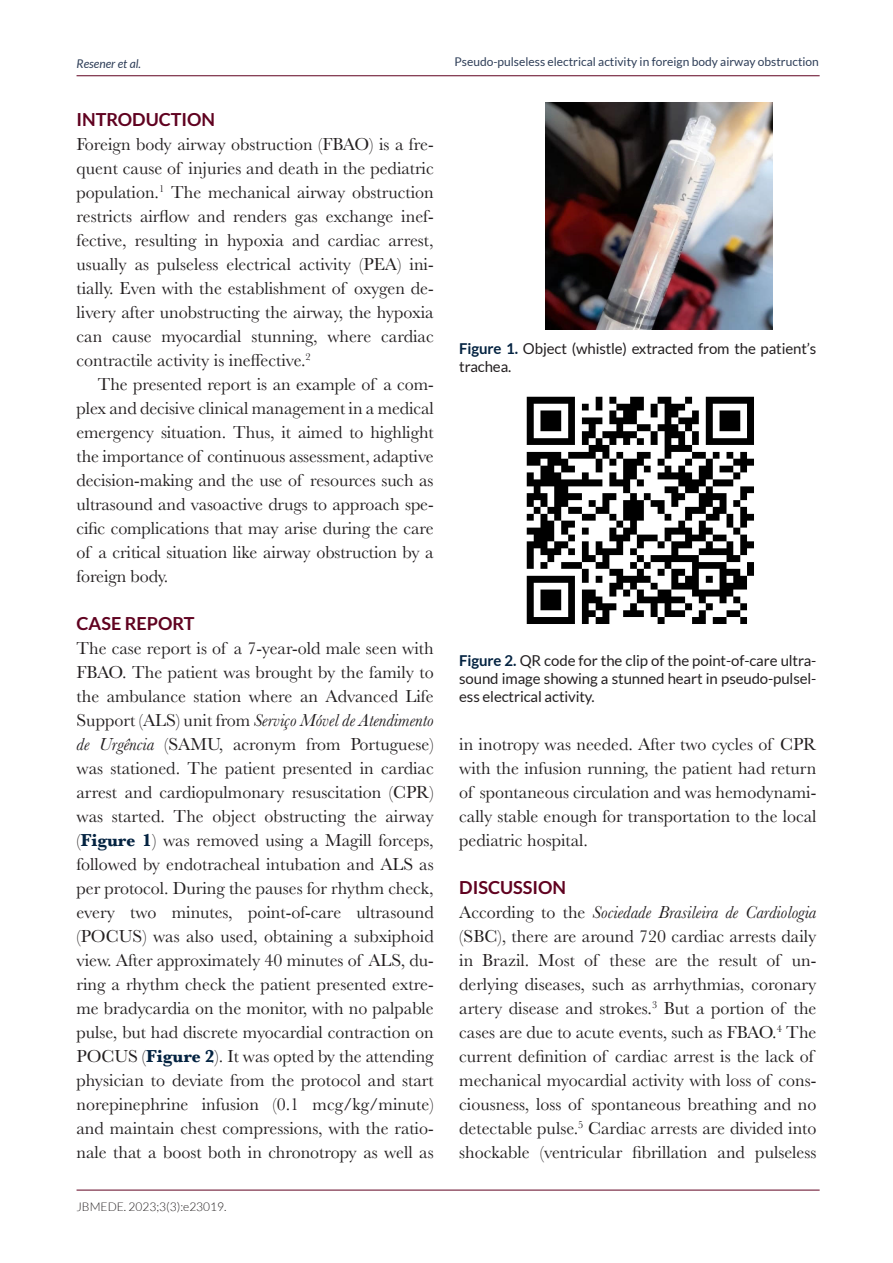
<style>
.page{position:relative;width:893px;height:1263px;background:#fff}
.page>*{position:absolute;margin:0;border:0;box-sizing:border-box;transform-origin:0 0}
.Paragrafo_1{font:18px/24px "Baskerville";color:#231f20;text-align:justify}
.Corpo_do_texto{font:18px/24px "Baskerville";letter-spacing:-.005em;color:#231f20;text-align:justify}
.Peso_1{font:700 18px "Lato";color:#600220}
.Tabela_titulo{font:15px/18px "Lato";letter-spacing:-.01em;color:#231f20;text-align:justify}
.t1{font:12px "Lato";color:#2e3e58}
.t2{font:300 12px "Lato";color:#231f20}
.t3{font:italic 12px "Lato";color:#2e3e58}
.s1{font-style:italic}
.s2{font-weight:700;color:#042341}
</style>
<div class="page">
<hr style="left:77px;top:75px;width:743px;height:1px;background:#600220">
<hr style="left:77px;top:1190px;width:743px;height:1px;background:#600220">
<img style="left:545px;top:102px;width:228px;height:228px">
<img style="left:526px;top:396px;width:228px;height:228px">
<p class="t3" style="left:77px;top:57px;width:66px">Resener et al.</p>
<p class="t1" style="left:454px;top:55px;width:366px">Pseudo-pulseless electrical activity in foreign body airway obstruction</p>
<p class="Peso_1" style="left:77px;top:109px;width:140px">INTRODUCTION</p>
<p class="Paragrafo_1" style="left:77px;top:132px;width:359px">Foreign body airway obstruction (FBAO) is a fre&shy;quent cause of injuries and death in the pediatric population.<sup>1</sup> The mechanical airway obstruction restricts airflow and renders gas exchange inef&shy;fective, resulting in hypoxia and cardiac arrest, usually as pulseless electrical activity (PEA) ini&shy;tially. Even with the establishment of oxygen de&shy;livery after unobstructing the airway, the hypoxia can cause myocardial stunning, where cardiac contractile activity is ineffective.<sup>2</sup></p>
<p class="Corpo_do_texto" style="left:77px;top:372px;width:359px;text-indent:21px">The presented report is an example of a com&shy;plex and decisive clinical management in a medical emergency situation. Thus, it aimed to highlight the importance of continuous assessment, adaptive decision-making and the use of resources such as ultrasound and vasoactive drugs to approach spe&shy;cific complications that may arise during the care of a critical situation like airway obstruction by a foreign body.</p>
<p class="Peso_1" style="left:77px;top:613px;width:120px">CASE REPORT</p>
<p class="Paragrafo_1" style="left:77px;top:636px;width:359px">The case report is of a 7-year-old male seen with FBAO. The patient was brought by the family to the ambulance station where an Advanced Life Support (ALS) unit from <span class="s1">Serviço Móvel de Atendimento de Urgência</span> (SAMU, acronym from Portuguese) was stationed. The patient presented in cardiac arrest and cardiopulmonary resuscitation (CPR) was started. The object obstructing the airway (<span class="s2">Figure 1</span>) was removed using a Magill forceps, followed by endotracheal intubation and ALS as per protocol. During the pauses for rhythm check, every two minutes, point-of-care ultrasound (POCUS) was also used, obtaining a subxiphoid view. After approximately 40 minutes of ALS, du&shy;ring a rhythm check the patient presented extre&shy;me bradycardia on the monitor, with no palpable pulse, but had discrete myocardial contraction on POCUS (<span class="s2">Figure 2</span>). It was opted by the attending physician to deviate from the protocol and start norepinephrine infusion (0.1 mcg/kg/minute) and maintain chest compressions, with the ratio&shy;nale that a boost both in chronotropy as well as</p>
<p class="t2" style="left:77px;top:1200px;width:151px">JBMEDE. 2023;3(3):e23019.</p>
<p class="Tabela_titulo" style="left:459px;top:340px;width:359px"><span class="s2">Figure 1.</span> Object (whistle) extracted from the patient’s trachea.</p>
<p class="Tabela_titulo" style="left:459px;top:652px;width:359px"><span class="s2">Figure 2.</span> QR code for the clip of the point-of-care ultra&shy;sound image showing a stunned heart in pseudo-pulsel&shy;ess electrical activity.</p>
<p class="Paragrafo_1" style="left:459px;top:732px;width:359px">in inotropy was needed. After two cycles of CPR with the infusion running, the patient had return of spontaneous circulation and was hemodynami&shy;cally stable enough for transportation to the local pediatric hospital.</p>
<p class="Peso_1" style="left:459px;top:877px;width:108px">DISCUSSION</p>
<p class="Paragrafo_1" style="left:459px;top:900px;width:359px;text-align:left">According to the <span class="s1">Sociedade Brasileira de Cardiologia </span>(SBC), there are around 720 cardiac arrests daily in Brazil. Most of these are the result of un&shy;derlying diseases, such as arrhythmias, coronary artery disease and strokes.<sup>3</sup> But a portion of the cases are due to acute events, such as FBAO.<sup>4</sup> The current definition of cardiac arrest is the lack of mechanical myocardial activity with loss of cons&shy;ciousness, loss of spontaneous breathing and no detectable pulse.<sup>5</sup> Cardiac arrests are divided into shockable (ventricular fibrillation and pulseless</p>
</div>
